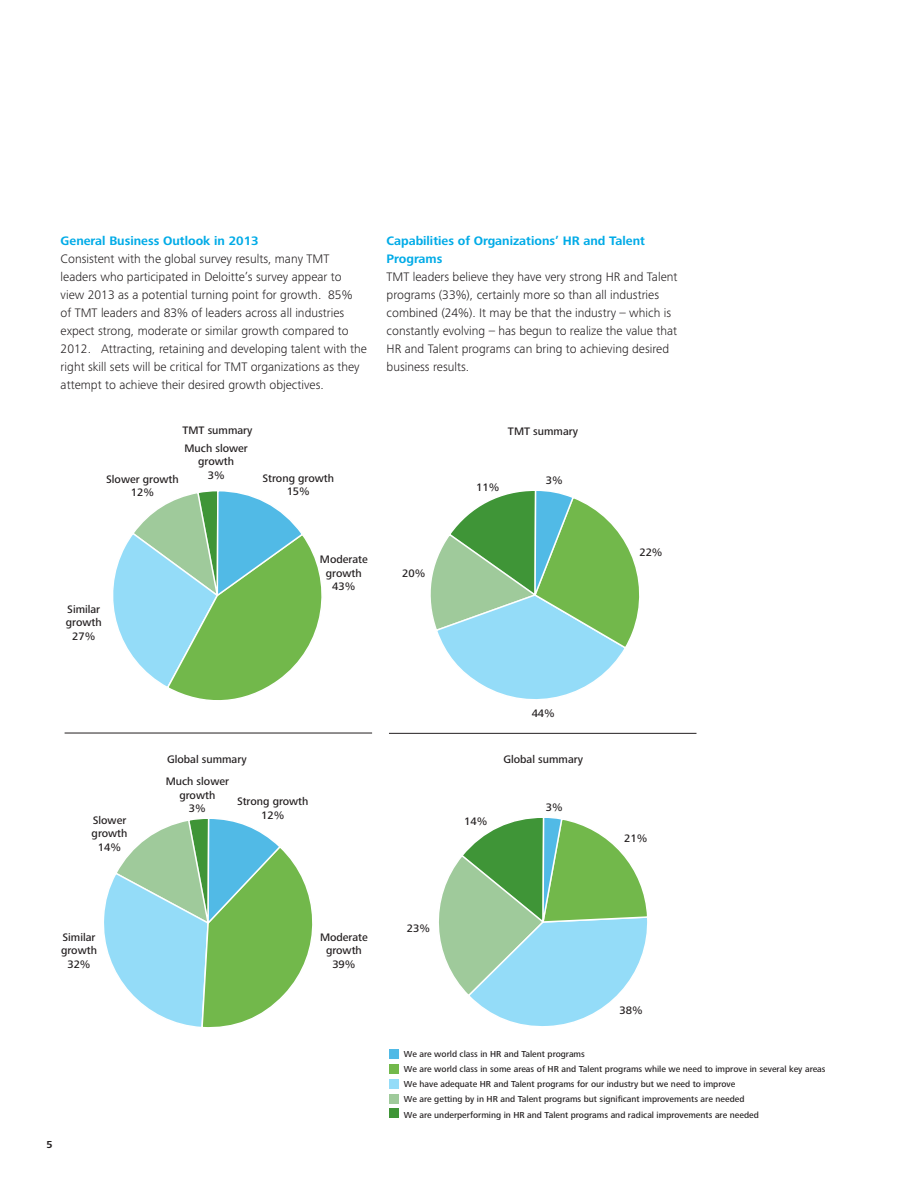
<style>
.page{position:relative;width:918px;height:1188px;background:#fff}
.page>*{position:absolute;margin:0;border:0;box-sizing:border-box;transform-origin:0 0}
.body_copy{font:300 12.75px/18px "Frutiger Next Pro";color:#231f20}
.body_copy-2{font:700 12.75px/18px "Frutiger Next Pro";color:#00abe7}
.table_bullets{font:500 11.25px/13.5px "Frutiger Next Pro";color:#231f20;text-align:center}
.t1{font:700 10.5px "Frutiger Next Pro";color:#231f20}
.table_bullets-2{font:500 9px "Frutiger Next Pro";color:#231f20}
</style>
<div class="page">
<svg style="left:104px;top:819px;width:209px;height:208px"></svg>
<svg style="left:113px;top:491px;width:209px;height:209px"></svg>
<hr style="left:65px;top:733px;width:307px;height:1px;background:#231f20">
<hr style="left:389px;top:733px;width:307px;height:1px;background:#231f20">
<svg style="left:430px;top:491px;width:210px;height:208px"></svg>
<svg style="left:439px;top:818px;width:209px;height:208px"></svg>
<svg style="left:389px;top:1049px;width:10px;height:9px"></svg>
<svg style="left:389px;top:1064px;width:10px;height:9px"></svg>
<svg style="left:389px;top:1079px;width:10px;height:9px"></svg>
<svg style="left:389px;top:1094px;width:10px;height:9px"></svg>
<svg style="left:389px;top:1109px;width:10px;height:9px"></svg>
<p class="body_copy-2" style="left:61px;top:231px;width:200px">General Business Outlook in 2013</p>
<p class="body_copy" style="left:61px;top:249px;width:308px">Consistent with the global survey results, many TMT leaders who participated in Deloitte’s survey appear to view 2013 as a potential turning point for growth. 85%<br>of TMT leaders and 83% of leaders across all industries expect strong, moderate or similar growth compared to 2012. Attracting, retaining and developing talent with the right skill sets will be critical for TMT organizations as they attempt to achieve their desired growth objectives.</p>
<p class="body_copy-2" style="left:387px;top:231px;width:260px">Capabilities of Organizations’ HR and Talent<br>Programs</p>
<p class="body_copy" style="left:387px;top:267px;width:292px">TMT leaders believe they have very strong HR and Talent programs (33%), certainly more so than all industries combined (24%). It may be that the industry – which is constantly evolving – has begun to realize the value that HR and Talent programs can bring to achieving desired business results.</p>
<p class="table_bullets" style="left:182px;top:424px;width:72px">TMT summary</p>
<p class="table_bullets" style="left:508px;top:425px;width:72px">TMT summary</p>
<p class="table_bullets" style="left:185px;top:441px;width:65px">Much slower growth</p>
<p class="table_bullets" style="left:208px;top:468px;width:19px">3%</p>
<p class="table_bullets" style="left:106px;top:472px;width:74px">Slower growth</p>
<p class="table_bullets" style="left:131px;top:486px;width:25px">12%</p>
<p class="table_bullets" style="left:263px;top:472px;width:73px">Strong growth<br>15%</p>
<p class="table_bullets" style="left:476px;top:480px;width:25px">11%</p>
<p class="table_bullets" style="left:546px;top:474px;width:19px">3%</p>
<p class="table_bullets" style="left:66px;top:602px;width:37px;text-align:left">Similar growth</p>
<p class="table_bullets" style="left:72px;top:629px;width:25px">27%</p>
<p class="table_bullets" style="left:320px;top:553px;width:49px">Moderate growth</p>
<p class="table_bullets" style="left:332px;top:580px;width:25px">43%</p>
<p class="table_bullets" style="left:402px;top:566px;width:25px">20%</p>
<p class="table_bullets" style="left:639px;top:545px;width:25px">22%</p>
<p class="table_bullets" style="left:92px;top:813px;width:37px;text-align:left">Slower growth</p>
<p class="table_bullets" style="left:98px;top:840px;width:25px">14%</p>
<p class="table_bullets" style="left:167px;top:752px;width:81px">Global summary</p>
<p class="table_bullets" style="left:166px;top:775px;width:65px">Much slower growth</p>
<p class="table_bullets" style="left:189px;top:802px;width:19px">3%</p>
<p class="table_bullets" style="left:237px;top:795px;width:73px">Strong growth<br>12%</p>
<p class="table_bullets" style="left:464px;top:814px;width:25px">14%</p>
<p class="table_bullets" style="left:532px;top:707px;width:25px">44%</p>
<p class="table_bullets" style="left:504px;top:753px;width:81px">Global summary</p>
<p class="table_bullets" style="left:546px;top:800px;width:19px">3%</p>
<p class="table_bullets" style="left:624px;top:831px;width:25px">21%</p>
<p class="table_bullets" style="left:61px;top:930px;width:37px;text-align:left">Similar growth</p>
<p class="table_bullets" style="left:67px;top:957px;width:25px">32%</p>
<p class="t1" style="left:46px;top:1138px;width:8px">5</p>
<p class="table_bullets" style="left:320px;top:930px;width:49px">Moderate growth</p>
<p class="table_bullets" style="left:332px;top:957px;width:25px">39%</p>
<p class="table_bullets" style="left:407px;top:921px;width:25px">23%</p>
<p class="table_bullets" style="left:620px;top:1004px;width:25px">38%</p>
<p class="table_bullets-2" style="left:404px;top:1049px;width:182px">We are world class in HR and Talent programs</p>
<p class="table_bullets-2" style="left:404px;top:1064px;width:423px">We are world class in some areas of HR and Talent programs while we need to improve in several key areas</p>
<p class="table_bullets-2" style="left:404px;top:1079px;width:333px">We have adequate HR and Talent programs for our industry but we need to improve</p>
<p class="table_bullets-2" style="left:404px;top:1094px;width:342px">We are getting by in HR and Talent programs but significant improvements are needed</p>
<p class="table_bullets-2" style="left:404px;top:1109px;width:356px">We are underperforming in HR and Talent programs and radical improvements are needed</p>
</div>
